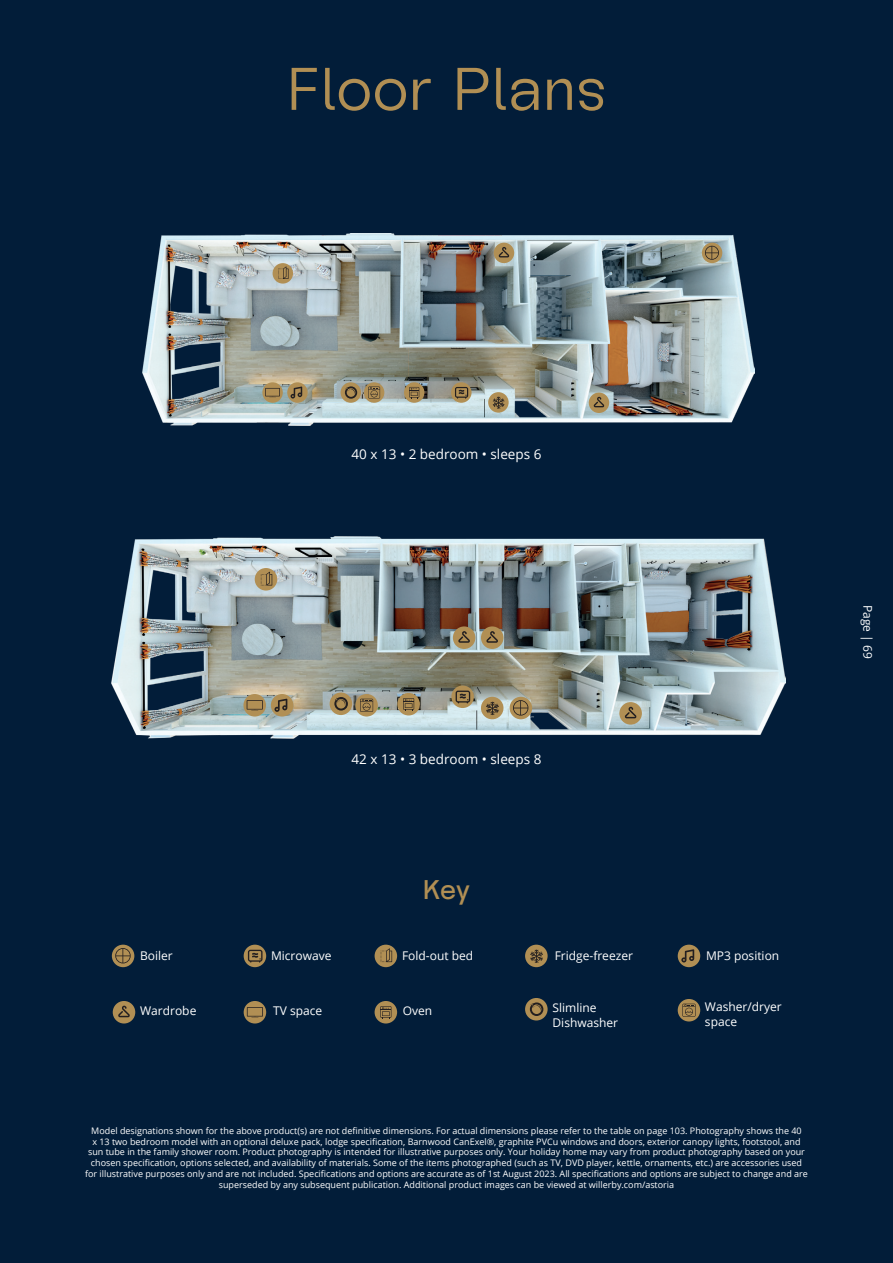
<style>
.page{position:relative;width:893px;height:1263px;background:#021d39}
.page>*{position:absolute;margin:0;border:0;box-sizing:border-box;transform-origin:0 0}
.Floorplan_header{font:300 60px "Ranua";color:#b18f54}
.Main_copy_text{font:27px "Ranua";color:#b18f54}
.Main_copy_text-2{font:13.5px "Open Sans";color:#fff}
.Main_copy_text-3{font:12px/14.4px "Open Sans";color:#fff}
.Main_copy_text-4{font:9px/10.8px "Open Sans";color:#fff;text-align:center}
</style>
<div class="page">
<img style="left:143px;top:233px;width:611px;height:192px">
<img style="left:112px;top:537px;width:673px;height:201px">
<div style="left:273px;top:263px;width:20px;height:21px;background:#b18f54;border-radius:50%"></div>
<svg style="left:278px;top:266px;width:11px;height:13px"></svg>
<div style="left:255px;top:568px;width:22px;height:22px;background:linear-gradient(to right,#b19055,#b18f54);border-radius:50%"></div>
<svg style="left:261px;top:572px;width:11px;height:13px"></svg>
<div style="left:262px;top:382px;width:21px;height:21px;background:#b18f54;border-radius:50%"></div>
<svg style="left:265px;top:388px;width:15px;height:10px"></svg>
<div style="left:243px;top:694px;width:23px;height:22px;background:#b18f54;border-radius:50%"></div>
<svg style="left:247px;top:700px;width:16px;height:11px"></svg>
<div style="left:397px;top:693px;width:23px;height:22px;background:#b18f54;border-radius:50%"></div>
<svg style="left:403px;top:698px;width:11px;height:12px"></svg>
<div style="left:404px;top:382px;width:20px;height:21px;background:#b18f54;border-radius:50%"></div>
<svg style="left:409px;top:387px;width:10px;height:11px"></svg>
<svg style="left:451px;top:685px;width:23px;height:23px"></svg>
<svg style="left:456px;top:691px;width:14px;height:12px"></svg>
<svg style="left:451px;top:382px;width:21px;height:21px"></svg>
<svg style="left:455px;top:387px;width:13px;height:12px"></svg>
<div style="left:481px;top:697px;width:22px;height:22px;background:#b18f54;border-radius:50%"></div>
<svg style="left:486px;top:701px;width:13px;height:14px"></svg>
<div style="left:488px;top:392px;width:21px;height:21px;background:#b18f54;border-radius:50%"></div>
<svg style="left:493px;top:396px;width:12px;height:13px"></svg>
<div style="left:510px;top:697px;width:22px;height:22px;background:#b18f54;border-radius:50%"></div>
<svg style="left:513px;top:700px;width:15px;height:16px"></svg>
<div style="left:702px;top:243px;width:20px;height:20px;background:#b18f54;border-radius:50%"></div>
<svg style="left:705px;top:246px;width:14px;height:14px"></svg>
<svg style="left:619px;top:702px;width:23px;height:23px"></svg>
<svg style="left:625px;top:707px;width:12px;height:11px"></svg>
<div style="left:481px;top:626px;width:22px;height:23px;background:#b18f54;border-radius:50%"></div>
<svg style="left:486px;top:631px;width:12px;height:12px"></svg>
<div style="left:453px;top:626px;width:22px;height:23px;background:#b18f54;border-radius:50%"></div>
<svg style="left:458px;top:631px;width:12px;height:12px"></svg>
<div style="left:589px;top:392px;width:20px;height:21px;background:#b18f54;border-radius:50%"></div>
<svg style="left:594px;top:397px;width:10px;height:10px"></svg>
<div style="left:494px;top:243px;width:20px;height:20px;background:#b18f54;border-radius:50%"></div>
<svg style="left:499px;top:247px;width:10px;height:10px"></svg>
<svg style="left:244px;top:945px;width:22px;height:22px"></svg>
<svg style="left:248px;top:950px;width:14px;height:12px"></svg>
<svg style="left:375px;top:945px;width:22px;height:22px"></svg>
<svg style="left:381px;top:948px;width:11px;height:14px"></svg>
<div style="left:525px;top:945px;width:23px;height:22px;background:#b18f54;border-radius:50%"></div>
<svg style="left:530px;top:949px;width:13px;height:14px"></svg>
<div style="left:678px;top:945px;width:22px;height:22px;background:#b18f54;border-radius:50%"></div>
<svg style="left:681px;top:949px;width:13px;height:13px"></svg>
<div style="left:271px;top:694px;width:22px;height:22px;background:#b18f54;border-radius:50%"></div>
<svg style="left:274px;top:699px;width:13px;height:13px"></svg>
<svg style="left:287px;top:382px;width:21px;height:21px"></svg>
<svg style="left:291px;top:386px;width:11px;height:12px"></svg>
<div style="left:113px;top:1001px;width:22px;height:22px;background:#b18f54;border-radius:50%"></div>
<svg style="left:118px;top:1005px;width:12px;height:12px"></svg>
<div style="left:375px;top:1001px;width:22px;height:22px;background:#b18f54;border-radius:50%"></div>
<svg style="left:380px;top:1006px;width:11px;height:12px"></svg>
<div style="left:244px;top:1001px;width:22px;height:22px;background:#b18f54;border-radius:50%"></div>
<svg style="left:247px;top:1007px;width:16px;height:11px"></svg>
<div style="left:112px;top:945px;width:22px;height:22px;background:#b18f54;border-radius:50%"></div>
<svg style="left:115px;top:948px;width:16px;height:15px"></svg>
<div style="left:330px;top:692px;width:22px;height:23px;background:#b18f54;border-radius:50%"></div>
<svg style="left:334px;top:697px;width:14px;height:14px"></svg>
<div style="left:678px;top:999px;width:22px;height:22px;background:#b18f54;border-radius:50%"></div>
<svg style="left:682px;top:1004px;width:14px;height:13px"></svg>
<svg style="left:364px;top:382px;width:20px;height:21px"></svg>
<svg style="left:368px;top:387px;width:12px;height:11px"></svg>
<svg style="left:355px;top:694px;width:23px;height:22px"></svg>
<svg style="left:360px;top:699px;width:13px;height:13px"></svg>
<div style="left:341px;top:382px;width:20px;height:21px;background:#b18f54;border-radius:50%"></div>
<svg style="left:345px;top:386px;width:12px;height:13px"></svg>
<div style="left:525px;top:998px;width:23px;height:22px;background:#b18f54;border-radius:50%"></div>
<svg style="left:530px;top:1002px;width:13px;height:14px"></svg>
<p class="Floorplan_header" style="left:286px;top:54px;width:322px">Floor Plans</p>
<p class="Main_copy_text-2" style="left:352px;top:445px;width:191px">40 x 13 • 2 bedroom • sleeps 6</p>
<p class="Main_copy_text-2" style="left:352px;top:749px;width:191px">42 x 13 • 3 bedroom • sleeps 8</p>
<p class="Main_copy_text-3" style="left:140px;top:948px;width:34px">Boiler</p>
<p class="Main_copy_text" style="left:423px;top:874px;width:49px">Key</p>
<p class="Main_copy_text-3" style="left:271px;top:948px;width:62px">Microwave</p>
<p class="Main_copy_text-3" style="left:402px;top:948px;width:73px">Fold-out bed</p>
<p class="Main_copy_text-3" style="left:555px;top:948px;width:80px">Fridge-freezer</p>
<p class="Main_copy_text-3" style="left:706px;top:948px;width:75px">MP3 position</p>
<p class="Main_copy_text-3" style="left:140px;top:1003px;width:58px">Wardrobe</p>
<p class="Main_copy_text-3" style="left:273px;top:1003px;width:51px">TV space</p>
<p class="Main_copy_text-3" style="left:403px;top:1003px;width:31px">Oven</p>
<p class="Main_copy_text-3" style="left:553px;top:1000px;width:67px">Slimline<br>Dishwasher</p>
<p class="Main_copy_text-3" style="left:705px;top:999px;width:78px">Washer/dryer space</p>
<p class="Main_copy_text-4" style="left:85px;top:1125px;width:724px">Model designations shown for the above product(s) are not definitive dimensions. For actual dimensions please refer to the table on page 103. Photography shows the 40<br>x 13 two bedroom model with an optional deluxe pack, lodge specification, Barnwood CanExel®, graphite PVCu windows and doors, exterior canopy lights, footstool, and sun tube in the family shower room. Product photography is intended for illustrative purposes only. Your holiday home may vary from product photography based on your chosen specification, options selected, and availability of materials. Some of the items photographed (such as TV, DVD player, kettle, ornaments, etc.) are accessories used for illustrative purposes only and are not included. Specifications and options are accurate as of 1st August 2023. All specifications and options are subject to change and are superseded by any subsequent publication. Additional product images can be viewed at willerby.com/astoria</p>
<p class="Main_copy_text-3" style="left:875px;top:605px;width:55px;rotate:90deg">Page | 69</p>
</div>
